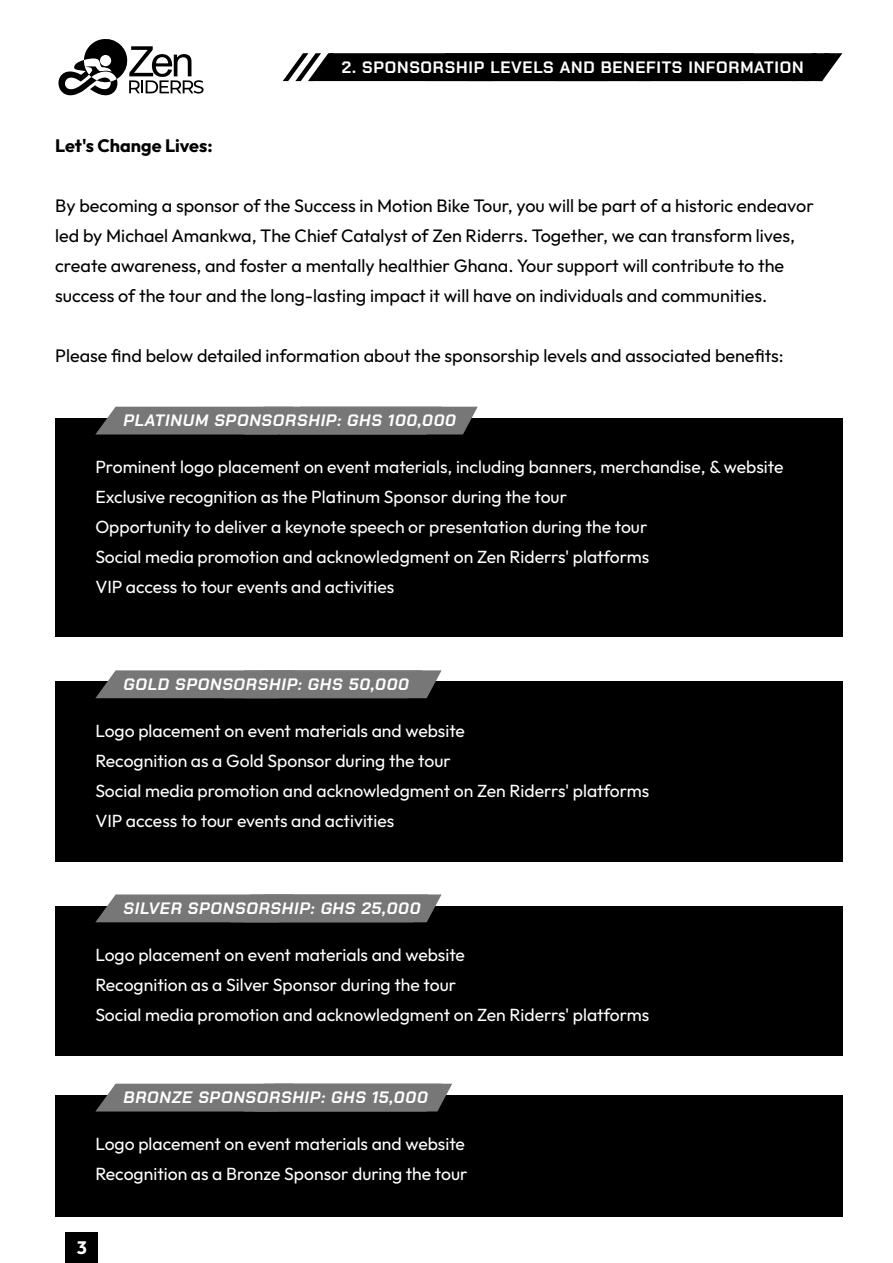
<style>
.page{position:relative;width:893px;height:1263px;background:#fff}
.page>*{position:absolute;margin:0;border:0;box-sizing:border-box;transform-origin:0 0}
.t1{font:18px/30px "Outfit";color:#000}
.t2{font:700 18px "Outfit";color:#000}
.t3{font:700 18px "Outfit";color:#fff}
.t4{font:17.55px/30px "Outfit";color:#fff}
.t5{font:italic 700 16.5px "Chakra Petch";letter-spacing:.045em;color:#fff}
.t6{font:700 16.5px "Chakra Petch";letter-spacing:.045em;color:#fff}
</style>
<div class="page">
<svg style="left:58px;top:39px;width:146px;height:57px"></svg>
<svg style="left:283px;top:53px;width:559px;height:28px;background:#101010"></svg>
<div style="left:55px;top:418px;width:787px;height:218px;background:#000"></div>
<div style="left:96px;top:407px;width:382px;height:27px;background:#777"></div>
<div style="left:55px;top:682px;width:787px;height:180px;background:#000"></div>
<svg style="left:95px;top:670px;width:347px;height:28px;background:#777"></svg>
<div style="left:55px;top:906px;width:787px;height:150px;background:#000"></div>
<svg style="left:95px;top:894px;width:347px;height:28px;background:#787878"></svg>
<div style="left:55px;top:1095px;width:787px;height:121px;background:#000"></div>
<div style="left:96px;top:1084px;width:356px;height:27px;background:#777"></div>
<div style="left:65px;top:1232px;width:33px;height:31px;background:#000"></div>
<p class="t2" style="left:55px;top:136px;width:159px">Let's Change Lives:</p>
<p class="t6" style="left:342px;top:57px;width:463px">2. SPONSORSHIP LEVELS AND BENEFITS INFORMATION</p>
<p class="t1" style="left:55px;top:191px;width:760px">By becoming a sponsor of the Success in Motion Bike Tour, you will be part of a historic endeavor led by Michael Amankwa, The Chief Catalyst of Zen Riderrs. Together, we can transform lives, create awareness, and foster a mentally healthier Ghana. Your support will contribute to the success of the tour and the long-lasting impact it will have on individuals and communities.</p>
<p class="t1" style="left:55px;top:341px;width:730px">Please find below detailed information about the sponsorship levels and associated benefits:</p>
<p class="t5" style="left:124px;top:411px;width:334px">PLATINUM SPONSORSHIP: GHS 100,000</p>
<p class="t4" style="left:95px;top:452px;width:690px">Prominent logo placement on event materials, including banners, merchandise, &amp; website Exclusive recognition as the Platinum Sponsor during the tour<br>Opportunity to deliver a keynote speech or presentation during the tour<br>Social media promotion and acknowledgment on Zen Riderrs' platforms<br>VIP access to tour events and activities</p>
<p class="t5" style="left:124px;top:674px;width:287px">GOLD SPONSORSHIP: GHS 50,000</p>
<p class="t4" style="left:95px;top:715px;width:556px">Logo placement on event materials and website<br>Recognition as a Gold Sponsor during the tour<br>Social media promotion and acknowledgment on Zen Riderrs' platforms VIP access to tour events and activities</p>
<p class="t5" style="left:124px;top:898px;width:298px">SILVER SPONSORSHIP: GHS 25,000</p>
<p class="t4" style="left:95px;top:939px;width:556px">Logo placement on event materials and website<br>Recognition as a Silver Sponsor during the tour<br>Social media promotion and acknowledgment on Zen Riderrs' platforms</p>
<p class="t5" style="left:124px;top:1088px;width:306px">BRONZE SPONSORSHIP: GHS 15,000</p>
<p class="t4" style="left:95px;top:1129px;width:374px">Logo placement on event materials and website<br>Recognition as a Bronze Sponsor during the tour</p>
<p class="t3" style="left:77px;top:1237px;width:12px">3</p>
</div>
